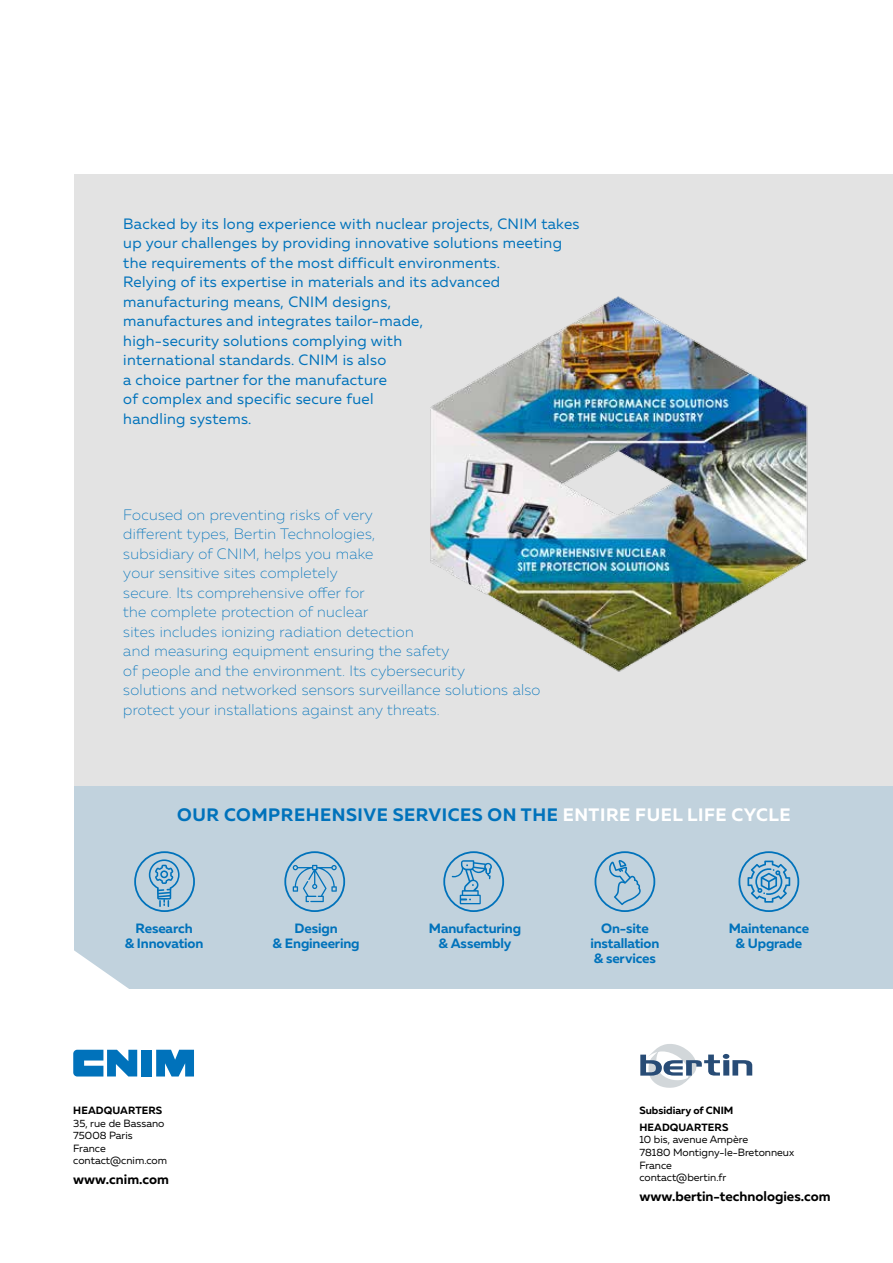
<style>
.page{position:relative;width:893px;height:1263px;background:#fff}
.page>*{position:absolute;margin:0;border:0;box-sizing:border-box;transform-origin:0 0}
.t1{font:700 18px "Muller";color:#0072bb}
.t2{font:700 18px "Muller";letter-spacing:.03em;color:#fff}
.t3{font:15px/19.5px "Muller";letter-spacing:.02em;color:#0072bb}
.t4{font:200 15px/19.5px "Muller";letter-spacing:.02em;color:#0072bb}
.t5{font:700 13.5px/15px "Muller";letter-spacing:-.01em;color:#0072bb;text-align:center}
.t6{font:700 13.5px "Muller";color:#000}
.t7{font:10.5px/12.6px "Muller";color:#000}
.t8{font:700 10.5px/16.8px "Muller";color:#000}
.s1{color:#0072bb}
</style>
<div class="page">
<div style="left:75px;top:174px;width:818px;height:814px;background:#e3e3e3"></div>
<div style="left:75px;top:786px;width:818px;height:202px;background:#c1d2dd"></div>
<svg style="left:73px;top:915px;width:121px;height:162px"></svg>
<svg style="left:608px;top:860px;width:34px;height:45px"></svg>
<div style="left:594px;top:851px;width:61px;height:61px;border:2px solid #0072bb;border-radius:50%"></div>
<div style="left:738px;top:851px;width:61px;height:61px;border:2px solid #0072bb;border-radius:50%"></div>
<svg style="left:452px;top:860px;width:40px;height:44px"></svg>
<div style="left:443px;top:851px;width:61px;height:61px;border:2px solid #0072bb;border-radius:50%"></div>
<svg style="left:293px;top:865px;width:44px;height:37px"></svg>
<div style="left:284px;top:851px;width:61px;height:61px;border:2px solid #0072bb;border-radius:50%"></div>
<svg style="left:149px;top:859px;width:31px;height:48px"></svg>
<div style="left:134px;top:851px;width:61px;height:61px;border:2px solid #0072bb;border-radius:50%"></div>
<svg style="left:747px;top:860px;width:43px;height:43px"></svg>
<svg style="left:640px;top:1044px;width:112px;height:44px"></svg>
<img style="left:430px;top:296px;width:378px;height:376px">
<p class="t3" style="left:123px;top:213px;width:458px">Backed by its long experience with nuclear projects, CNIM takes up your challenges by providing innovative solutions meeting the requirements of the most difficult environments.<br>Relying of its expertise in materials and its advanced manufacturing means, CNIM designs,<br>manufactures and integrates tailor-made,<br>high-security solutions complying with<br>international standards. CNIM is also<br>a choice partner for the manufacture<br>of complex and specific secure fuel<br>handling systems.</p>
<p class="t4" style="left:123px;top:505px;width:253px">Focused on preventing risks of very different types, Bertin Technologies, subsidiary of CNIM</p>
<p class="t4" style="left:123px;top:544px;width:419px;text-indent:133px">, helps you make<br>your sensitive sites completely<br>secure. Its comprehensive offer for<br>the complete protection of nuclear<br>sites includes ionizing radiation detection<br>and measuring equipment ensuring the safety<br>of people and the environment. Its cybersecurity<br>solutions and networked sensors surveillance solutions also protect your installations against any threats.</p>
<p class="t1" style="left:177px;top:804px;width:61px">Our comprehensive</p>
<p class="t1" style="left:393px;top:804px;width:13px">services</p>
<p class="t2" style="left:488px;top:804px;width:304px"><span class="s1">ON THE</span> ENTIRE FUEL LIFE CYCLE</p>
<p class="t5" style="left:125px;top:921px;width:80px">Research<br>&amp; Innovation</p>
<p class="t8" style="left:73px;top:1102px;width:17px">Head</p>
<p class="t8" style="left:104px;top:1102px;width:17px">quarters</p>
<p class="t7" style="left:73px;top:1116px;width:95px">35, rue de Bassano<br>75008 Paris<br>France contact@cnim.com</p>
<p class="t6" style="left:73px;top:1171px;width:97px">www.cnim.com</p>
<p class="t5" style="left:273px;top:921px;width:89px">Design<br>&amp; Engineering</p>
<p class="t5" style="left:429px;top:921px;width:94px">Manufacturing &amp; Assembly</p>
<p class="t5" style="left:590px;top:921px;width:71px">On-site installation &amp; services</p>
<p class="t5" style="left:729px;top:921px;width:82px">Maintenance &amp; Upgrade</p>
<p class="t8" style="left:639px;top:1102px;width:96px">Subsidiary of CNIM<br>Head</p>
<p class="t8" style="left:670px;top:1119px;width:17px">quarters</p>
<p class="t7" style="left:639px;top:1133px;width:156px">10 bis, avenue Ampère<br>78180 Montigny-le-Bretonneux<br>France<br>contact@bertin.fr</p>
<p class="t6" style="left:639px;top:1187px;width:193px">www.bertin-technologies.com</p>
</div>
